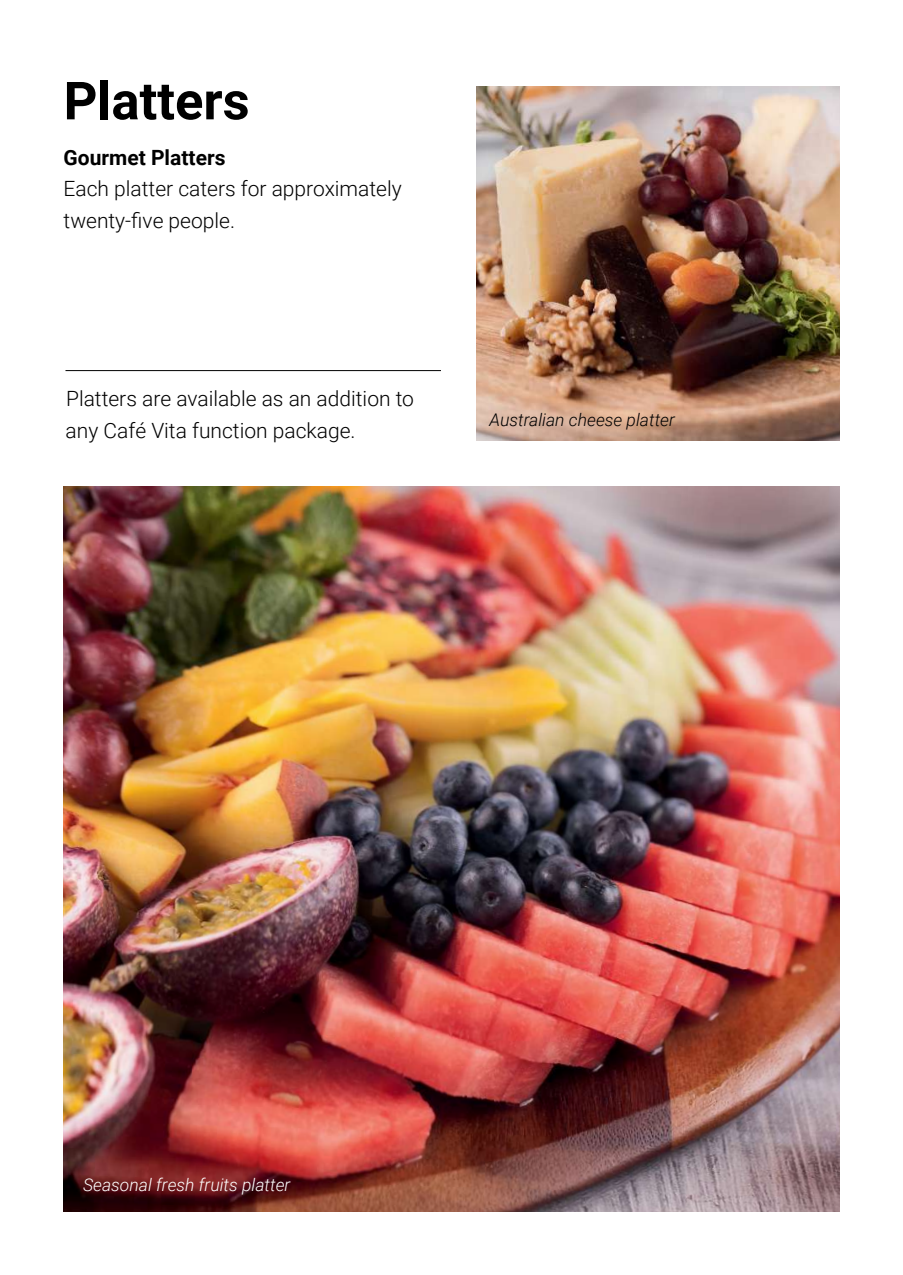
<style>
.page{position:relative;width:903px;height:1275px;background:#fff}
.page>*{position:absolute;margin:0;border:0;box-sizing:border-box;transform-origin:0 0}
.t1{font:700 52.5px "Roboto";color:#000}
.t2{font:300 21px/31.5px "Roboto";color:#000}
.t3{font:700 21px "Roboto";color:#000}
.t4{font:italic 300 17.5px "Roboto";color:#fff}
.t5{font:italic 300 17.5px "Roboto";color:#000}
</style>
<div class="page">
<img style="left:476px;top:87px;width:364px;height:353px">
<img style="left:63px;top:486px;width:777px;height:726px">
<hr style="left:65px;top:370px;width:376px;height:1px;background:#000">
<h1 class="t1" style="left:64px;top:64px;width:187px">Platters</h1>
<p class="t3" style="left:64px;top:142px;width:163px">Gourmet Platters</p>
<p class="t2" style="left:64px;top:172px;width:340px">Each platter caters for approximately twenty-five people.</p>
<p class="t2" style="left:66px;top:382px;width:350px">Platters are available as an addition to any Café Vita function package.</p>
<p class="t5" style="left:489px;top:408px;width:187px">Australian cheese platter</p>
<p class="t4" style="left:83px;top:1172px;width:209px">Seasonal fresh fruits platter</p>
</div>
